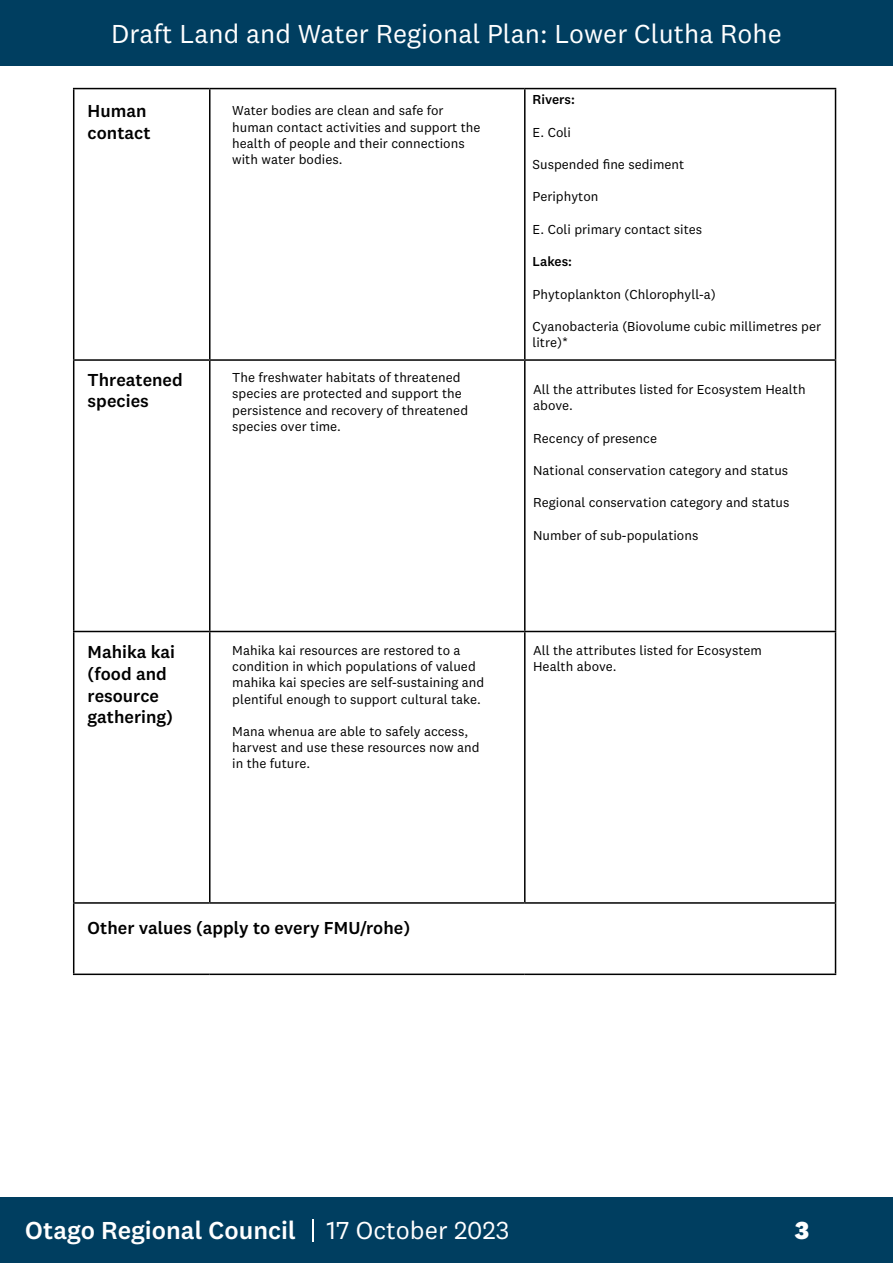
<style>
.page{position:relative;width:893px;height:1263px;background:#fff}
.page>*{position:absolute;margin:0;border:0;box-sizing:border-box;transform-origin:0 0}
.t1{font:27px "National 2";color:#fff}
.t2{font:500 25.5px "National 2";color:#fff}
.t3{font:800 25.5px "National 2";color:#fff}
.t4{font:500 18px/21.6px "National 2";color:#000}
.t5{font:13.5px/16.2px "National 2";color:#000}
.t6{font:500 13.5px "National 2";color:#000}
.s1{font-weight:400}
</style>
<div class="page">
<div style="left:0;top:0;width:893px;height:65px;background:#003e60"></div>
<div style="left:0;top:1198px;width:893px;height:65px;background:#003e60"></div>
<hr style="left:312px;top:1219px;width:2px;height:23px;background:#fff">
<hr style="left:73px;top:88px;width:137px;height:1px;background:#000">
<hr style="left:73px;top:89px;width:1px;height:270px;background:#000">
<hr style="left:210px;top:88px;width:315px;height:1px;background:#000">
<hr style="left:209px;top:89px;width:2px;height:270px;background:#000">
<hr style="left:525px;top:88px;width:311px;height:1px;background:#000">
<hr style="left:524px;top:89px;width:2px;height:270px;background:#000">
<hr style="left:835px;top:89px;width:1px;height:270px;background:#000">
<hr style="left:73px;top:359px;width:137px;height:2px;background:#000">
<hr style="left:73px;top:361px;width:1px;height:270px;background:#000">
<hr style="left:210px;top:359px;width:315px;height:2px;background:#000">
<hr style="left:209px;top:361px;width:2px;height:270px;background:#000">
<hr style="left:525px;top:359px;width:311px;height:2px;background:#000">
<hr style="left:524px;top:361px;width:2px;height:270px;background:#000">
<hr style="left:835px;top:361px;width:1px;height:270px;background:#000">
<hr style="left:73px;top:631px;width:137px;height:1px;background:#000">
<hr style="left:73px;top:632px;width:1px;height:270px;background:#000">
<hr style="left:210px;top:631px;width:315px;height:1px;background:#000">
<hr style="left:209px;top:632px;width:2px;height:270px;background:#000">
<hr style="left:525px;top:631px;width:311px;height:1px;background:#000">
<hr style="left:524px;top:632px;width:2px;height:270px;background:#000">
<hr style="left:835px;top:632px;width:1px;height:270px;background:#000">
<hr style="left:73px;top:902px;width:137px;height:2px;background:#000">
<hr style="left:73px;top:904px;width:1px;height:69px;background:#000">
<hr style="left:210px;top:902px;width:315px;height:2px;background:#000">
<hr style="left:525px;top:902px;width:311px;height:2px;background:#000">
<hr style="left:835px;top:904px;width:1px;height:69px;background:#000">
<hr style="left:73px;top:973px;width:137px;height:2px;background:#000">
<hr style="left:210px;top:973px;width:315px;height:2px;background:#000">
<hr style="left:525px;top:973px;width:311px;height:2px;background:#000">
<h1 class="t1" style="left:111px;top:18px;width:672px">Draft Land and Water Regional Plan: Lower Clutha Rohe</h1>
<h3 class="t4" style="left:88px;top:100px;width:65px">Human contact</h3>
<h3 class="t4" style="left:88px;top:369px;width:97px">Threatened species</h3>
<h3 class="t4" style="left:88px;top:641px;width:89px">Mahika kai (food and resource gathering)</h3>
<p class="t5" style="left:232px;top:103px;width:250px">Water bodies are clean and safe for human contact activities and support the health of people and their connections with water bodies.</p>
<p class="t5" style="left:232px;top:369px;width:237px">The freshwater habitats of threatened species are protected and support the persistence and recovery of threatened species over time.</p>
<p class="t5" style="left:232px;top:642px;width:254px">Mahika kai resources are restored to a condition in which populations of valued mahika kai species are self-sustaining and plentiful enough to support cultural take.</p>
<p class="t5" style="left:232px;top:723px;width:249px">Mana whenua are able to safely access, harvest and use these resources now and in the future.</p>
<p class="t6" style="left:533px;top:91px;width:44px">Rivers:</p>
<p class="t5" style="left:533px;top:124px;width:40px">E. Coli</p>
<p class="t5" style="left:533px;top:156px;width:153px">Suspended fine sediment</p>
<p class="t5" style="left:533px;top:188px;width:67px">Periphyton</p>
<p class="t5" style="left:533px;top:221px;width:171px">E. Coli primary contact sites</p>
<p class="t6" style="left:533px;top:253px;width:41px">Lakes:</p>
<p class="t5" style="left:533px;top:286px;width:185px">Phytoplankton (Chlorophyll-a)</p>
<p class="t5" style="left:533px;top:318px;width:290px">Cyanobacteria (Biovolume cubic millimetres per litre)*</p>
<p class="t5" style="left:533px;top:381px;width:274px">All the attributes listed for Ecosystem Health above.</p>
<p class="t5" style="left:533px;top:430px;width:125px">Recency of presence</p>
<p class="t5" style="left:533px;top:462px;width:257px">National conservation category and status</p>
<p class="t5" style="left:533px;top:495px;width:258px">Regional conservation category and status</p>
<p class="t5" style="left:533px;top:527px;width:167px">Number of sub-populations</p>
<p class="t5" style="left:533px;top:642px;width:230px">All the attributes listed for Ecosystem<br>Health above.</p>
<h3 class="t4" style="left:88px;top:917px;width:324px">Other values (apply to every FMU/rohe)</h3>
<h2 class="t2" style="left:25px;top:1214px;width:486px">Otago Regional Council <span class="s1">17 October 2023</span></h2>
<h2 class="t3" style="left:795px;top:1214px;width:16px">3</h2>
</div>
